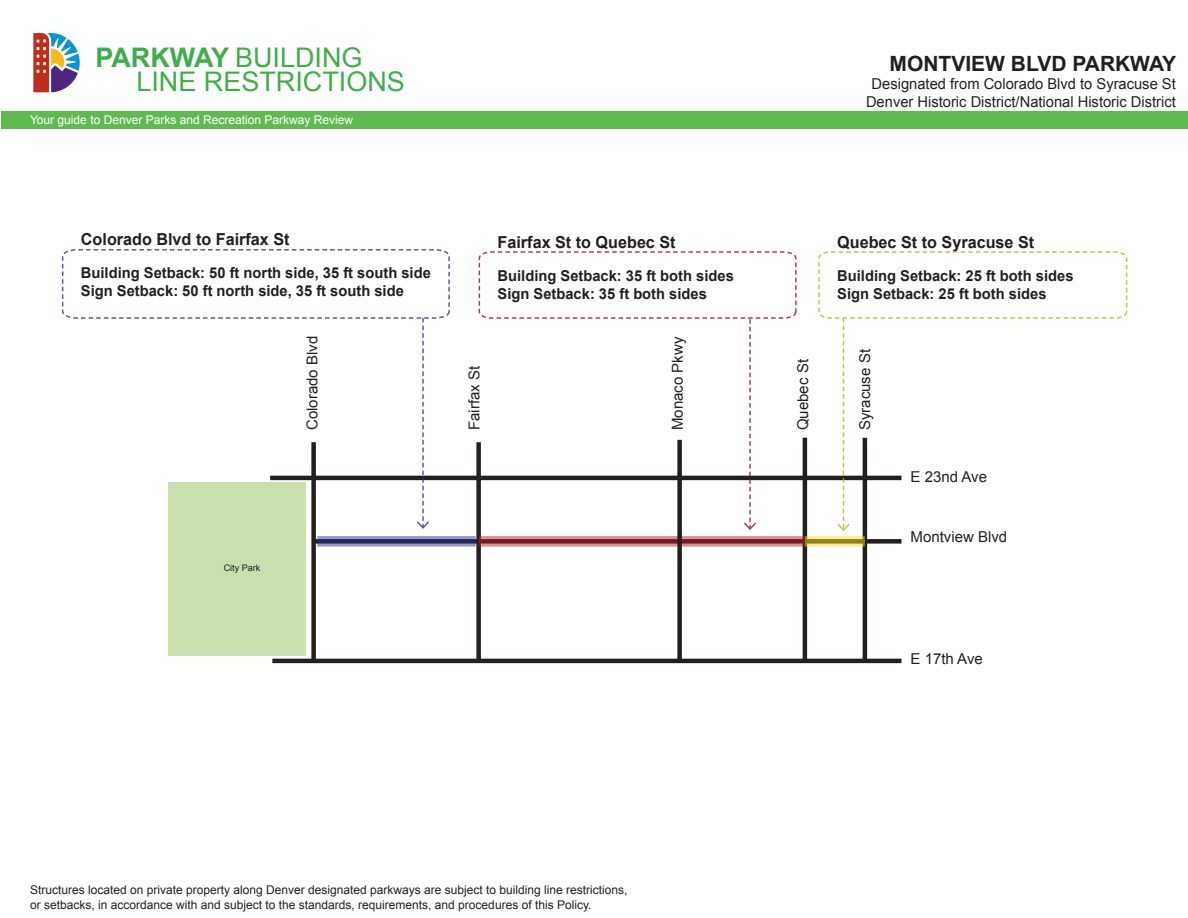
<style>
.page{position:relative;width:1188px;height:918px;background:#fff}
.page>*{position:absolute;margin:0;border:0;box-sizing:border-box;transform-origin:0 0}
.t1{font:27px "Arial";color:#40ae49}
.t2{font:700 21px "Arial";color:#231f20}
.t3{font:700 16.5px "Arial";color:#231f20}
.t4{font:700 15px/18px "Arial";color:#231f20}
.t5{font:15px/18px "Arial";color:#231f20;text-align:center}
.t6{font:12px/14.4px "Arial";color:#231f20}
.t7{font:12px "Arial";color:#fff}
.t8{font:9px "Arial";color:#231f20}
.s1{font-weight:700}
</style>
<div class="page">
<div style="left:311px;top:442px;width:5px;height:219px;background:#231f20"></div>
<div style="left:314px;top:539px;width:588px;height:5px;background:#231f20"></div>
<div style="left:476px;top:442px;width:5px;height:219px;background:#231f20"></div>
<hr style="left:803px;top:438px;width:4px;height:223px;background:#231f20">
<hr style="left:863px;top:438px;width:4px;height:224px;background:#231f20">
<hr style="left:272px;top:659px;width:630px;height:4px;background:#231f20">
<hr style="left:270px;top:476px;width:632px;height:4px;background:#231f20">
<svg style="left:317px;top:536px;width:159px;height:11px;background:#6d6e9c"></svg>
<svg style="left:479px;top:536px;width:326px;height:11px;background:#b1646b"></svg>
<svg style="left:805px;top:536px;width:60px;height:11px"></svg>
<div style="left:677px;top:440px;width:5px;height:222px;background:#231f20"></div>
<div style="left:1px;top:111px;width:1187px;height:18px;background:#5fbb4f"></div>
<img style="left:33px;top:32px;width:47px;height:61px">
<div style="left:168px;top:482px;width:138px;height:174px;background:#cae0ac"></div>
<svg style="left:62px;top:249px;width:388px;height:280px"></svg>
<svg style="left:479px;top:251px;width:318px;height:279px"></svg>
<svg style="left:818px;top:251px;width:309px;height:280px"></svg>
<h1 class="t1" style="left:95px;top:39px;width:269px"><span class="s1">PARKWAY</span> BUILDING</h1>
<h1 class="t1" style="left:136px;top:63px;width:270px">LINE RESTRICTIONS</h1>
<p class="t7" style="left:30px;top:112px;width:325px">Your guide to Denver Parks and Recreation Parkway Review</p>
<h3 class="t3" style="left:81px;top:228px;width:210px">Colorado Blvd to Fairfax St</h3>
<p class="t4" style="left:81px;top:264px;width:351px">Building Setback: 50 ft north side, 35 ft south side<br>Sign Setback: 50 ft north side, 35 ft south side</p>
<p class="t5" style="left:303px;top:430px;width:96px;rotate:-90deg">Colorado Blvd</p>
<p class="t5" style="left:465px;top:430px;width:66px;rotate:-90deg">Fairfax St</p>
<h3 class="t3" style="left:498px;top:230px;width:180px">Fairfax St to Quebec St</h3>
<p class="t4" style="left:498px;top:266px;width:238px">Building Setback: 35 ft both sides<br>Sign Setback: 35 ft both sides</p>
<p class="t5" style="left:669px;top:430px;width:95px;rotate:-90deg">Monaco Pkwy</p>
<p class="t8" style="left:224px;top:561px;width:38px">City Park</p>
<h2 class="t2" style="left:890px;top:49px;width:288px">MONTVIEW BLVD PARKWAY</h2>
<p class="t5" style="left:866px;top:75px;width:311px">Designated from Colorado Blvd to Syracuse St<br>Denver Historic District/National Historic District</p>
<h3 class="t3" style="left:837px;top:230px;width:198px">Quebec St to Syracuse St</h3>
<p class="t4" style="left:837px;top:266px;width:238px">Building Setback: 25 ft both sides<br>Sign Setback: 25 ft both sides</p>
<p class="t5" style="left:794px;top:430px;width:72px;rotate:-90deg">Quebec St</p>
<p class="t5" style="left:856px;top:430px;width:82px;rotate:-90deg">Syracuse St</p>
<p class="t5" style="left:911px;top:468px;width:78px">E 23nd Ave</p>
<p class="t5" style="left:911px;top:527px;width:98px">Montview Blvd</p>
<p class="t5" style="left:911px;top:650px;width:74px">E 17th Ave</p>
<p class="t6" style="left:30px;top:883px;width:599px">Structures located on private property along Denver designated parkways are subject to building line restrictions, or setbacks, in accordance with and subject to the standards, requirements, and procedures of this Policy.</p>
</div>
